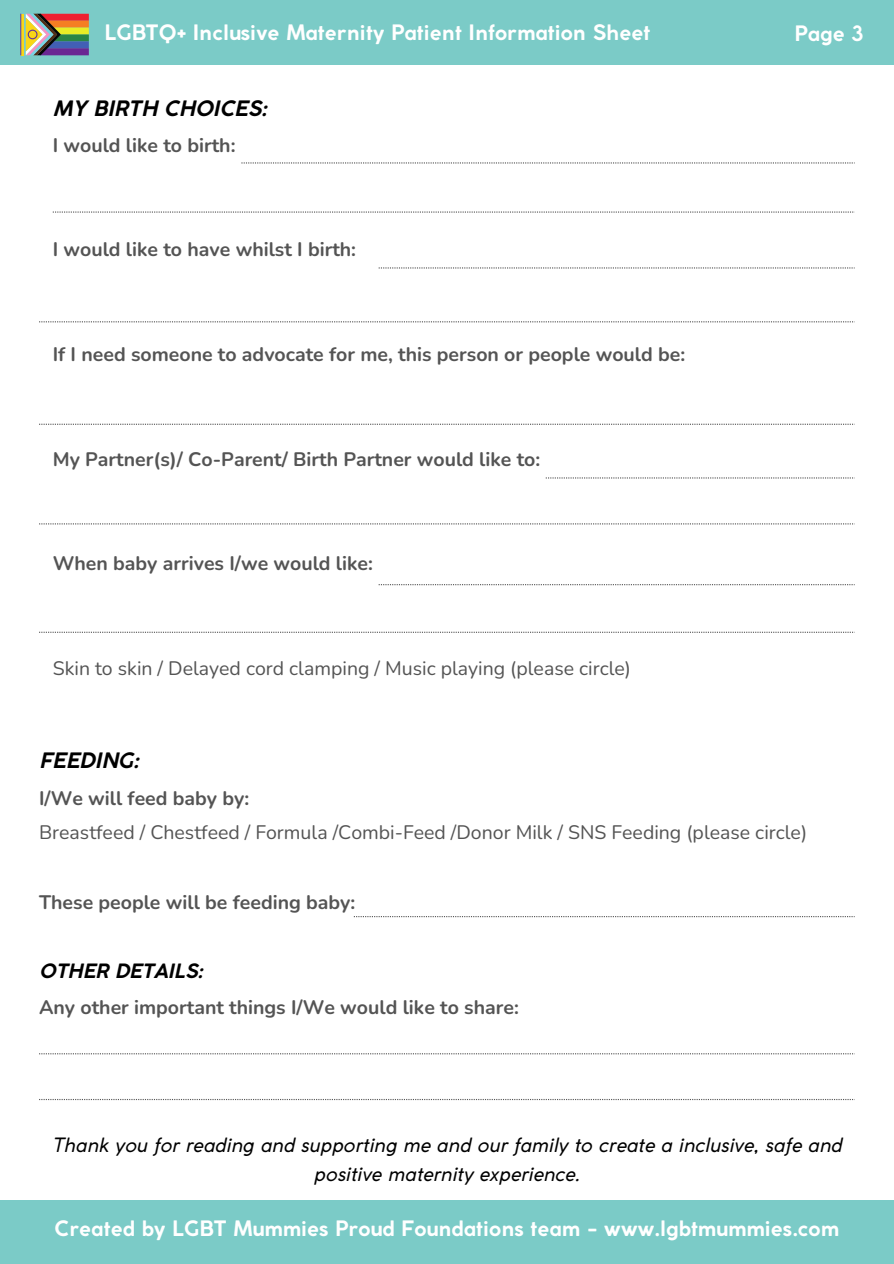
<style>
.page{position:relative;width:894px;height:1264px;background:#fff}
.page>*{position:absolute;margin:0;border:0;box-sizing:border-box;transform-origin:0 0}
.t1{font:700 21px "Coco Gothic";color:#fff}
.t2{font:italic 700 21px "Coco Gothic";color:#000}
.t3{font:700 19.5px/36px "Nunito";color:#545454}
.t4{font:19.5px "Nunito";color:#545454}
.t5{font:italic 19.5px/28.2px "Coco Gothic";color:#000;text-align:center}
.s1{font-family:"Coco Gothic";font-style:italic;color:#000}
</style>
<div class="page">
<div style="left:0;top:0;width:893px;height:65px;background:#7bcbc7"></div>
<svg style="left:39px;top:1053px;width:815px;height:1px"></svg>
<svg style="left:378px;top:584px;width:476px;height:1px"></svg>
<svg style="left:545px;top:477px;width:309px;height:1px"></svg>
<svg style="left:378px;top:267px;width:476px;height:1px"></svg>
<svg style="left:241px;top:162px;width:612px;height:1px"></svg>
<svg style="left:53px;top:211px;width:801px;height:2px"></svg>
<svg style="left:354px;top:916px;width:500px;height:1px"></svg>
<svg style="left:39px;top:1099px;width:815px;height:1px"></svg>
<svg style="left:39px;top:631px;width:815px;height:2px"></svg>
<svg style="left:39px;top:523px;width:815px;height:1px"></svg>
<svg style="left:39px;top:424px;width:815px;height:1px"></svg>
<svg style="left:39px;top:321px;width:815px;height:1px"></svg>
<svg style="left:20px;top:14px;width:69px;height:41px;background:#a08065"></svg>
<div style="left:0;top:1200px;width:893px;height:63px;background:#7bcbc7"></div>
<h1 class="t1" style="left:104px;top:24px;width:547px">LGBTQ+ Inclusive Maternity Patient Information Sheet</h1>
<p class="t2" style="left:53px;top:100px;width:216px">MY BIRTH CHOICES:</p>
<p class="t3" style="left:53px;top:127px;width:184px">I would like to birth:</p>
<h1 class="t3" style="left:53px;top:232px;width:305px">I would like to have whilst I birth:</h1>
<h1 class="t3" style="left:53px;top:336px;width:633px">If I need someone to advocate for me, this person or people would be:</h1>
<h1 class="t3" style="left:53px;top:441px;width:489px">My Partner(s)/ Co-Parent/ Birth Partner would like to:</h1>
<h1 class="t3" style="left:53px;top:546px;width:321px">When baby arrives I/we would like:</h1>
<h1 class="t4" style="left:53px;top:655px;width:579px">Skin to skin / Delayed cord clamping / Music playing (please circle)</h1>
<p class="t1" style="left:794px;top:25px;width:69px">Page 3</p>
<h1 class="t2" style="left:39px;top:753px;width:101px">FEEDING:</h1>
<h1 class="t3" style="left:39px;top:780px;width:212px">I/We will feed baby by:</h1>
<p class="t4" style="left:39px;top:819px;width:769px">Breastfeed / Chestfeed / Formula /Combi-Feed /Donor Milk / SNS Feeding (please circle)</p>
<p class="t3" style="left:39px;top:884px;width:318px">These people will be feeding baby:</p>
<p class="t3" style="left:39px;top:953px;width:481px"><span class="s1">OTHER DETAILS:<br></span>Any other important things I/We would like to share:</p>
<h1 class="t5" style="left:52px;top:1132px;width:791px">Thank you for reading and supporting me and our family to create a inclusive, safe and positive maternity experience.</h1>
<p class="t1" style="left:54px;top:1219px;width:785px">Created by LGBT Mummies Proud Foundations team - www.lgbtmummies.com</p>
</div>
